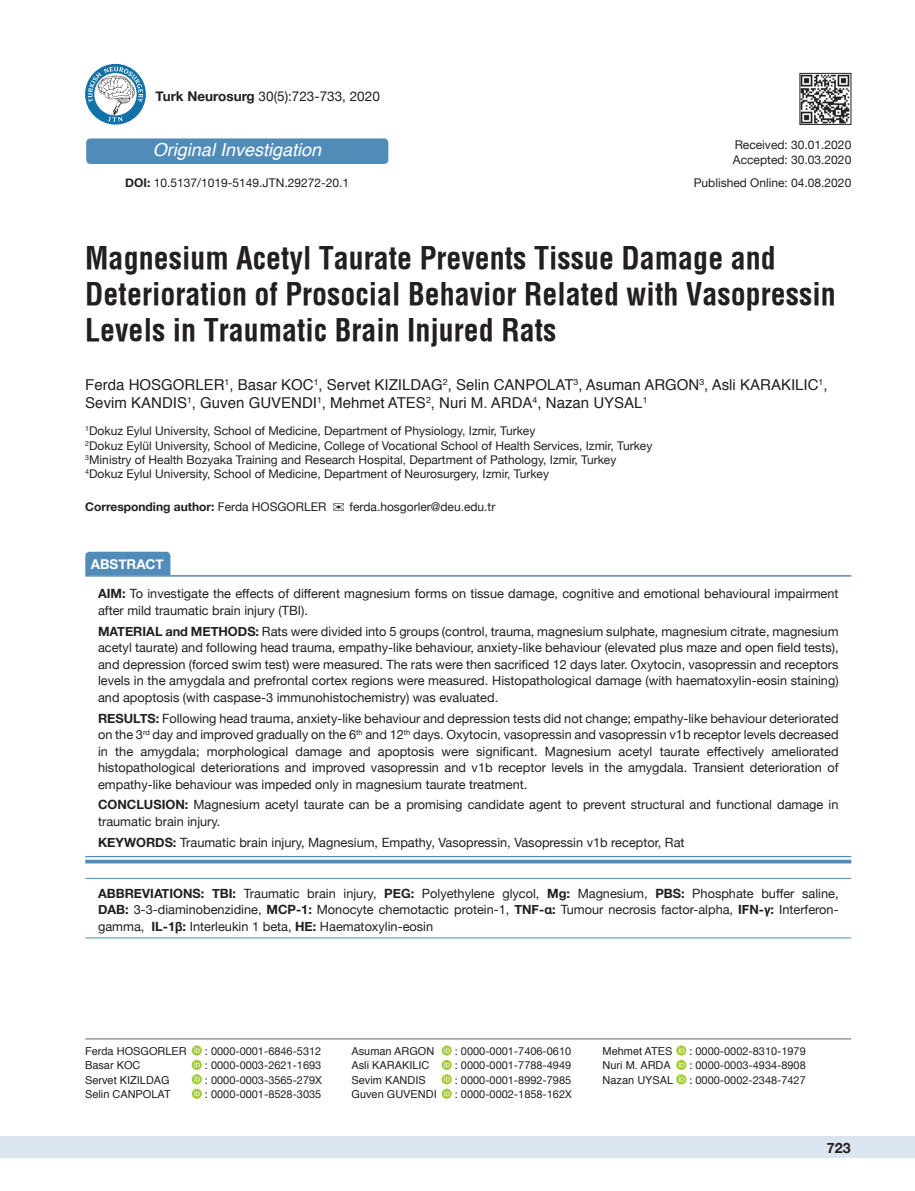
<style>
.page{position:relative;width:915px;height:1191px;background:#fff}
.page>*{position:absolute;margin:0;border:0;box-sizing:border-box;transform-origin:0 0}
.t1{font:700 30px/36px "Helvetica Condens";color:#231f20}
.t2{font:italic 18px "Helvetica";color:#fff}
.t3{font:15px/18px "Helvetica";color:#231f20}
.t4{font:700 14.25px "Helvetica Neue";color:#231f20}
.t5{font:13.5px "Helvetica Neue";color:#231f20}
.t6{font:700 13.5px "Helvetica Neue";color:#fff}
.t7{font:12.75px/16.5px "Helvetica Neue";color:#231f20;text-align:justify}
.t8{font:12px/14.4px "Helvetica Neue";color:#231f20}
.t9{font:700 12px "Helvetica Neue";color:#231f20}
.t10{font:10.95px "Helvetica Neue";color:#231f20}
.t11{font:10.95px "Helvetica";color:#231f20}
.s1{font-weight:700}
.s2{font-weight:400}
</style>
<div class="page">
<div style="left:0;top:1136px;width:914px;height:22px;background:#dbe5f0"></div>
<svg style="left:85px;top:64px;width:61px;height:61px"></svg>
<svg style="left:88px;top:67px;width:55px;height:55px"></svg>
<div style="left:86px;top:138px;width:302px;height:26px;background:#518cb9;border-radius:4px"></div>
<img style="left:801px;top:75px;width:47px;height:48px">
<div style="left:799px;top:73px;width:51px;height:52px;border:1px solid #231f20"></div>
<hr style="left:85px;top:1038px;width:765px;height:1px;background:#636366">
<div style="left:85px;top:552px;width:85px;height:23px;background:#518cb9"></div>
<svg style="left:85px;top:857px;width:766px;height:1px"></svg>
<hr style="left:85px;top:575px;width:766px;height:1px;background:#518cb9">
<hr style="left:85px;top:856px;width:766px;height:1px;background:#518cb9">
<svg style="left:85px;top:859px;width:766px;height:4px;background:#70a0c5"></svg>
<hr style="left:85px;top:878px;width:766px;height:1px;background:#518cb9">
<hr style="left:85px;top:937px;width:766px;height:1px;background:#518cb9">
<svg style="left:676px;top:1045px;width:10px;height:10px"></svg>
<svg style="left:678px;top:1047px;width:6px;height:5px"></svg>
<svg style="left:676px;top:1059px;width:10px;height:11px"></svg>
<svg style="left:678px;top:1061px;width:6px;height:6px"></svg>
<svg style="left:676px;top:1074px;width:10px;height:10px"></svg>
<svg style="left:678px;top:1076px;width:6px;height:5px"></svg>
<svg style="left:192px;top:1045px;width:10px;height:10px"></svg>
<svg style="left:194px;top:1047px;width:6px;height:5px"></svg>
<svg style="left:192px;top:1059px;width:10px;height:11px"></svg>
<svg style="left:194px;top:1061px;width:6px;height:6px"></svg>
<svg style="left:192px;top:1074px;width:10px;height:10px"></svg>
<svg style="left:194px;top:1076px;width:6px;height:5px"></svg>
<svg style="left:192px;top:1088px;width:10px;height:10px"></svg>
<svg style="left:194px;top:1090px;width:6px;height:6px"></svg>
<svg style="left:441px;top:1045px;width:10px;height:10px"></svg>
<svg style="left:444px;top:1047px;width:5px;height:5px"></svg>
<svg style="left:441px;top:1059px;width:10px;height:11px"></svg>
<svg style="left:444px;top:1061px;width:5px;height:6px"></svg>
<svg style="left:441px;top:1074px;width:10px;height:10px"></svg>
<svg style="left:444px;top:1076px;width:5px;height:5px"></svg>
<svg style="left:441px;top:1088px;width:10px;height:10px"></svg>
<svg style="left:444px;top:1090px;width:5px;height:6px"></svg>
<p class="t5" style="left:156px;top:86px;width:225px"><span class="s1">Turk Neurosurg</span> 30(5):723-733, 2020</p>
<h2 class="t2" style="left:153px;top:136px;width:170px">Original Investigation</h2>
<p class="t8" style="left:125px;top:177px;width:225px"><span class="s1">DOI:</span> 10.5137/1019-5149.JTN.29272-20.1</p>
<p class="t8" style="left:732px;top:139px;width:120px">Received: 30.01.2020<br>Accepted: 30.03.2020</p>
<p class="t8" style="left:693px;top:176px;width:159px">Published Online: 04.08.2020</p>
<h1 class="t1" style="left:85px;top:240px;width:751px">Magnesium Acetyl Taurate Prevents Tissue Damage and<br>Deterioration of Prosocial Behavior Related with Vasopressin<br>Levels in Traumatic Brain Injured Rats</h1>
<p class="t3" style="left:85px;top:376px;width:743px">Ferda HOSGORLER<sup>1</sup>, Basar KOC<sup>1</sup>, Servet KIZILDAG<sup>2</sup>, Selin CANPOLAT<sup>3</sup>, Asuman ARGON<sup>3</sup>, Asli KARAKILIC<sup>1</sup>,<br>Sevim KANDIS<sup>1</sup>, Guven GUVENDI<sup>1</sup>, Mehmet ATES<sup>2</sup>, Nuri M. ARDA<sup>4</sup>, Nazan UYSAL<sup>1</sup></p>
<p class="t8" style="left:85px;top:424px;width:568px"><sup>1</sup>Dokuz Eylul University, School of Medicine, Department of Physiology, Izmir, Turkey<br><sup>2</sup>Dokuz Eylül University, School of Medicine, College of Vocational School of Health Services, Izmir, Turkey <sup>3</sup>Ministry of Health Bozyaka Training and Research Hospital, Department of Pathology, Izmir, Turkey <sup>4</sup>Dokuz Eylul University, School of Medicine, Department of Neurosurgery, Izmir, Turkey</p>
<p class="t9" style="left:85px;top:497px;width:242px">Corresponding author: <span class="s2">Ferda HOSGORLER</span></p>
<p class="t8" style="left:349px;top:500px;width:147px">ferda.hosgorler@deu.edu.tr</p>
<p class="t6" style="left:91px;top:553px;width:75px">ABSTRACT</p>
<p class="t7" style="left:98px;top:586px;width:741px"><span class="s1">AIM:</span> To investigate the effects of different magnesium forms on tissue damage, cognitive and emotional behavioural impairment after mild traumatic brain injury (TBI).</p>
<p class="t7" style="left:98px;top:623px;width:741px"><span class="s1">MATERIAL and METHODS:</span> Rats were divided into 5 groups (control, trauma, magnesium sulphate, magnesium citrate, magnesium acetyl taurate) and following head trauma, empathy-like behaviour, anxiety-like behaviour (elevated plus maze and open field tests), and depression (forced swim test) were measured. The rats were then sacrificed 12 days later. Oxytocin, vasopressin and receptors levels in the amygdala and prefrontal cortex regions were measured. Histopathological damage (with haematoxylin-eosin staining) and apoptosis (with caspase-3 immunohistochemistry) was evaluated.</p>
<p class="t7" style="left:98px;top:710px;width:741px"><span class="s1">RESULTS:</span> Following head trauma, anxiety-like behaviour and depression tests did not change; empathy-like behaviour deteriorated on the 3<sup>rd</sup> day and improved gradually on the 6<sup>th</sup> and 12<sup>th</sup> days. Oxytocin, vasopressin and vasopressin v1b receptor levels decreased in the amygdala; morphological damage and apoptosis were significant. Magnesium acetyl taurate effectively ameliorated histopathological deteriorations and improved vasopressin and v1b receptor levels in the amygdala. Transient deterioration of empathy-like behaviour was impeded only in magnesium taurate treatment.</p>
<p class="t7" style="left:98px;top:797px;width:741px"><span class="s1">CONCLUSION:</span> Magnesium acetyl taurate can be a promising candidate agent to prevent structural and functional damage in traumatic brain injury.</p>
<p class="t7" style="left:98px;top:834px;width:587px"><span class="s1">KEYWORDS:</span> Traumatic brain injury, Magnesium, Empathy, Vasopressin, Vasopressin v1b receptor, Rat</p>
<p class="t7" style="left:98px;top:885px;width:741px"><span class="s1">ABBREVIATIONS: TBI:</span> Traumatic brain injury, <span class="s1">PEG:</span> Polyethylene glycol, <span class="s1">Mg:</span> Magnesium, <span class="s1">PBS:</span> Phosphate buffer saline, <span class="s1">DAB:</span> 3-3-diaminobenzidine, <span class="s1">MCP-1:</span> Monocyte chemotactic protein-1, <span class="s1">TNF-α:</span> Tumour necrosis factor-alpha, <span class="s1">IFN-γ:</span> Interferon&shy;gamma, <span class="s1">IL-1β:</span> Interleukin 1 beta, <span class="s1">HE:</span> Haematoxylin-eosin</p>
<p class="t11" style="left:85px;top:1042px;width:103px">Ferda HOSGORLER</p>
<p class="t10" style="left:205px;top:1043px;width:118px">: 0000-0001-6846-5312</p>
<p class="t11" style="left:85px;top:1057px;width:57px">Basar KOC</p>
<p class="t10" style="left:205px;top:1057px;width:118px">: 0000-0003-2621-1693</p>
<p class="t11" style="left:85px;top:1071px;width:86px">Servet KIZILDAG</p>
<p class="t10" style="left:205px;top:1072px;width:118px">: 0000-0003-3565-279X</p>
<p class="t11" style="left:85px;top:1085px;width:87px">Selin CANPOLAT</p>
<p class="t10" style="left:205px;top:1086px;width:118px">: 0000-0001-8528-3035</p>
<p class="t11" style="left:351px;top:1042px;width:84px">Asuman ARGON</p>
<p class="t10" style="left:454px;top:1043px;width:118px">: 0000-0001-7406-0610</p>
<p class="t11" style="left:351px;top:1057px;width:79px">Asli KARAKILIC</p>
<p class="t10" style="left:454px;top:1057px;width:118px">: 0000-0001-7788-4949</p>
<p class="t11" style="left:351px;top:1071px;width:76px">Sevim KANDIS</p>
<p class="t10" style="left:454px;top:1072px;width:118px">: 0000-0001-8992-7985</p>
<p class="t11" style="left:351px;top:1085px;width:87px">Guven GUVENDI</p>
<p class="t10" style="left:454px;top:1086px;width:118px">: 0000-0002-1858-162X</p>
<p class="t11" style="left:602px;top:1042px;width:71px">Mehmet ATES</p>
<p class="t10" style="left:689px;top:1043px;width:118px">: 0000-0002-8310-1979</p>
<p class="t11" style="left:602px;top:1057px;width:70px">Nuri M. ARDA</p>
<p class="t10" style="left:689px;top:1057px;width:118px">: 0000-0003-4934-8908</p>
<p class="t11" style="left:602px;top:1071px;width:72px">Nazan UYSAL</p>
<p class="t10" style="left:689px;top:1072px;width:118px">: 0000-0002-2348-7427</p>
<p class="t4" style="left:826px;top:1137px;width:25px">723</p>
</div>
